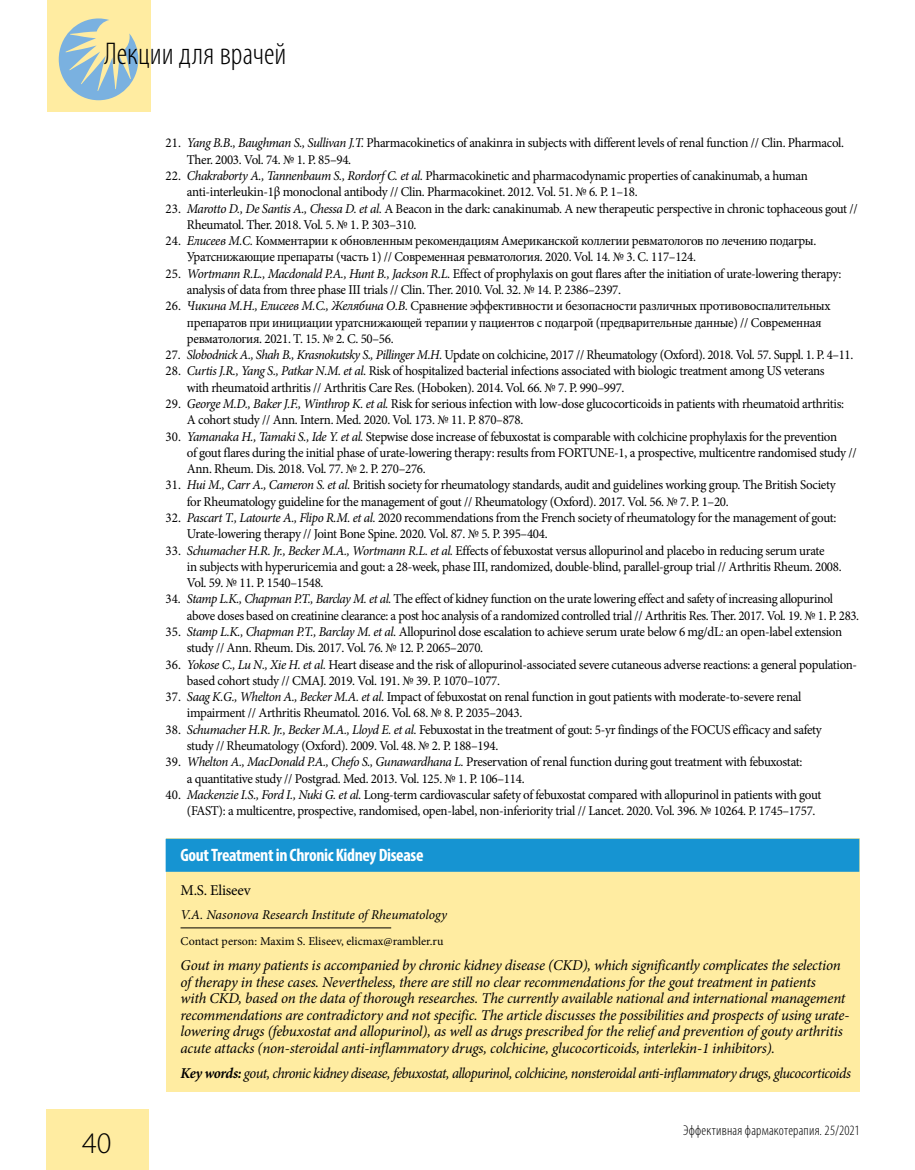
<style>
.page{position:relative;width:915px;height:1170px;background:#fff}
.page>*{position:absolute;margin:0;border:0;box-sizing:border-box;transform-origin:0 0}
.t1{font:300 condensed 31.5px "Myriad Pro";color:#000}
.t2{font:300 30px "Myriad Pro";color:#000}
.t3{font:700 condensed 18px "Myriad Pro";letter-spacing:-.02em;color:#fff}
.t4{font:italic 15px/16.5px "Minion Pro";letter-spacing:-.02em;color:#000}
.t5{font:italic 15px "Minion Pro";letter-spacing:-.04em;color:#000;scale:.96 1}
.t6{font:15px "Minion Pro";letter-spacing:-.01em;color:#000}
.t7{font:300 condensed 14.25px "Myriad Pro";letter-spacing:.015em;color:#000}
.t8{font:13.5px/16.4px "Minion Pro";letter-spacing:-.025em;color:#000;scale:.96 1}
.t9{font:13.5px/16.4px "Minion Pro";letter-spacing:-.025em;color:#000;scale:.95 1}
.t10{font:italic 13.5px "Minion Pro";letter-spacing:-.01em;color:#000}
.t11{font:12px "Minion Pro";color:#000}
.s1{font-style:italic}
.s2{font-weight:700}
</style>
<div class="page">
<div style="left:47px;top:1108px;width:102px;height:61px;background:#ffeca1"></div>
<div style="left:47px;top:0;width:103px;height:112px;background:#ffeca1"></div>
<svg style="left:59px;top:18px;width:79px;height:82px"></svg>
<div style="left:166px;top:838px;width:693px;height:253px;background:#ffeca1"></div>
<div style="left:166px;top:838px;width:693px;height:33px;background:#1694d2"></div>
<hr style="left:180px;top:927px;width:211px;height:1px;background:#000">
<h1 class="t1" style="left:104px;top:35px;width:183px">Лекции для врачей</h1>
<h2 class="t2" style="left:82px;top:1125px;width:31px">40</h2>
<p class="t8" style="left:187px;top:135px;width:685px;text-indent:-21px">21. <span class="s1">Yang B.B., Baughman S., Sullivan J.T.</span> Pharmacokinetics of anakinra in subjects with different levels of renal function // Clin. Pharmacol.<br>Ther. 2003. Vol. 74. № 1. P. 85–94.</p>
<p class="t8" style="left:187px;top:167px;width:648px;text-indent:-21px">22. <span class="s1">Chakraborty A., Tannenbaum S., Rordorf C. et al.</span> Pharmacokinetic and pharmacodynamic properties of canakinumab, a human anti-interleukin-1β monoclonal antibody // Clin. Pharmacokinet. 2012. Vol. 51. № 6. P. 1–18.</p>
<p class="t8" style="left:187px;top:200px;width:700px;text-indent:-21px">23. <span class="s1">Marotto D., De Santis A., Chessa D. et al.</span> A Beacon in the dark: canakinumab. A new therapeutic perspective in chronic tophaceous gout //<br>Rheumatol. Ther. 2018. Vol. 5. № 1. P. 303–310.</p>
<p class="t8" style="left:187px;top:233px;width:657px;text-indent:-21px">24. <span class="s1">Елисеев М.С.</span> Комментарии к обновленным рекомендациям Американской коллегии ревматологов по лечению подагры.<br>Уратснижающие препараты (часть 1) // Современная ревматология. 2020. Vol. 14. № 3. С. 117–124.</p>
<p class="t8" style="left:187px;top:265px;width:683px;text-indent:-21px">25. <span class="s1">Wortmann R.L., Macdonald P.A., Hunt B., Jackson R.L.</span> Effect of prophylaxis on gout flares after the initiation of urate-lowering therapy: analysis of data from three phase III trials // Clin. Ther. 2010. Vol. 32. № 14. P. 2386–2397.</p>
<p class="t8" style="left:187px;top:298px;width:671px;text-indent:-21px">26. <span class="s1">Чикина М.Н., Елисеев М.С., Желябина О.В.</span> Сравнение эффективности и безопасности различных противовоспалительных препаратов при инициации уратснижающей терапии у пациентов с подагрой (предварительные данные) // Современная ревматология. 2021. Т. 15. № 2. С. 50–56.</p>
<p class="t9" style="left:166px;top:347px;width:725px">27. <span class="s1">Slobodnick A., Shah B., Krasnokutsky S., Pillinger M.H.</span> Update on colchicine, 2017 // Rheumatology (Oxford). 2018. Vol. 57. Suppl. 1. P. 4–11.</p>
<p class="t8" style="left:187px;top:363px;width:665px;text-indent:-21px">28. <span class="s1">Curtis J.R., Yang S., Patkar N.M. et al.</span> Risk of hospitalized bacterial infections associated with biologic treatment among US veterans with rheumatoid arthritis // Arthritis Care Res. (Hoboken). 2014. Vol. 66. № 7. P. 990–997.</p>
<p class="t8" style="left:187px;top:395px;width:685px;text-indent:-21px">29. <span class="s1">George M.D., Baker J.F., Winthrop K. et al.</span> Risk for serious infection with low-dose glucocorticoids in patients with rheumatoid arthritis:<br>A cohort study // Ann. Intern. Med. 2020. Vol. 173. № 11. P. 870–878.</p>
<p class="t8" style="left:187px;top:428px;width:699px;text-indent:-21px">30. <span class="s1">Yamanaka H., Tamaki S., Ide Y. et al.</span> Stepwise dose increase of febuxostat is comparable with colchicine prophylaxis for the prevention<br>of gout flares during the initial phase of urate-lowering therapy: results from FORTUNE-1, a prospective, multicentre randomised study //<br>Ann. Rheum. Dis. 2018. Vol. 77. № 2. P. 270–276.</p>
<p class="t8" style="left:187px;top:477px;width:677px;text-indent:-21px">31. <span class="s1">Hui M., Carr A., Cameron S. et al.</span> British society for rheumatology standards, audit and guidelines working group. The British Society for Rheumatology guideline for the management of gout // Rheumatology (Oxford). 2017. Vol. 56. № 7. P. 1–20.</p>
<p class="t8" style="left:187px;top:509px;width:677px;text-indent:-21px">32. <span class="s1">Pascart T., Latourte A., Flipo R.M. et al.</span> 2020 recommendations from the French society of rheumatology for the management of gout:<br>Urate-lowering therapy // Joint Bone Spine. 2020. Vol. 87. № 5. P. 395–404.</p>
<p class="t8" style="left:187px;top:542px;width:683px;text-indent:-21px">33. <span class="s1">Schumacher H.R. Jr., Becker M.A., Wortmann R.L. et al.</span> Effects of febuxostat versus allopurinol and placebo in reducing serum urate<br>in subjects with hyperuricemia and gout: a 28-week, phase III, randomized, double-blind, parallel-group trial // Arthritis Rheum. 2008.<br>Vol. 59. № 11. P. 1540–1548.</p>
<p class="t9" style="left:187px;top:591px;width:709px;text-indent:-21px">34. <span class="s1">Stamp L.K., Chapman P.T., Barclay M. et al.</span> The effect of kidney function on the urate lowering effect and safety of increasing allopurinol above doses based on creatinine clearance: a post hoc analysis of a randomized controlled trial // Arthritis Res. Ther. 2017. Vol. 19. № 1. P. 283.</p>
<p class="t8" style="left:187px;top:623px;width:683px;text-indent:-21px">35. <span class="s1">Stamp L.K., Chapman P.T., Barclay M. et al.</span> Allopurinol dose escalation to achieve serum urate below 6 mg/dL: an open-label extension study // Ann. Rheum. Dis. 2017. Vol. 76. № 12. P. 2065–2070.</p>
<p class="t8" style="left:187px;top:656px;width:699px;text-indent:-21px">36. <span class="s1">Yokose C., Lu N., Xie H. et al.</span> Heart disease and the risk of allopurinol-associated severe cutaneous adverse reactions: a general population&shy;based cohort study // CMAJ. 2019. Vol. 191. № 39. P. 1070–1077.</p>
<p class="t8" style="left:187px;top:688px;width:641px;text-indent:-21px">37. <span class="s1">Saag K.G., Whelton A., Becker M.A. et al.</span> Impact of febuxostat on renal function in gout patients with moderate-to-severe renal impairment // Arthritis Rheumatol. 2016. Vol. 68. № 8. P. 2035–2043.</p>
<p class="t8" style="left:187px;top:721px;width:662px;text-indent:-21px">38. <span class="s1">Schumacher H.R. Jr., Becker M.A., Lloyd E. et al.</span> Febuxostat in the treatment of gout: 5-yr findings of the FOCUS efficacy and safety study // Rheumatology (Oxford). 2009. Vol. 48. № 2. P. 188–194.</p>
<p class="t8" style="left:187px;top:753px;width:642px;text-indent:-21px">39. <span class="s1">Whelton A., MacDonald P.A., Chefo S., Gunawardhana L.</span> Preservation of renal function during gout treatment with febuxostat: a quantitative study // Postgrad. Med. 2013. Vol. 125. № 1. P. 106–114.</p>
<p class="t8" style="left:187px;top:786px;width:662px;text-indent:-21px">40. <span class="s1">Mackenzie I.S., Ford I., Nuki G. et al.</span> Long-term cardiovascular safety of febuxostat compared with allopurinol in patients with gout (FAST): a multicentre, prospective, randomised, open-label, non-inferiority trial // Lancet. 2020. Vol. 396. № 10264. P. 1745–1757.</p>
<h3 class="t3" style="left:180px;top:843px;width:244px">Gout Treatment in Chronic Kidney Disease</h3>
<p class="t6" style="left:180px;top:880px;width:72px">M.S. Eliseev</p>
<p class="t10" style="left:180px;top:905px;width:268px">V.A. Nasonova Research Institute of Rheumatology</p>
<p class="t11" style="left:180px;top:933px;width:264px">Contact person: Maxim S. Eliseev, elicmax@rambler.ru</p>
<p class="t4" style="left:180px;top:956px;width:670px">Gout in many patients is accompanied by chronic kidney disease (CKD), which significantly complicates the selection of therapy in these cases. Nevertheless, there are still no clear recommendations for the gout treatment in patients<br>with CKD, based on the data of thorough researches. The currently available national and international management recommendations are contradictory and not specific. The article discusses the possibilities and prospects of using urate&shy;lowering drugs (febuxostat and allopurinol), as well as drugs prescribed for the relief and prevention of gouty arthritis acute attacks (non-steroidal anti-inflammatory drugs, colchicine, glucocorticoids, interlekin-1 inhibitors).</p>
<p class="t5" style="left:180px;top:1062px;width:699px"><span class="s2">Key words:</span> gout, chronic kidney disease, febuxostat, allopurinol, colchicine, nonsteroidal anti-inflammatory drugs, glucocorticoids</p>
<p class="t7" style="left:683px;top:1121px;width:178px">Эффективная фармакотерапия. 25/2021</p>
</div>
